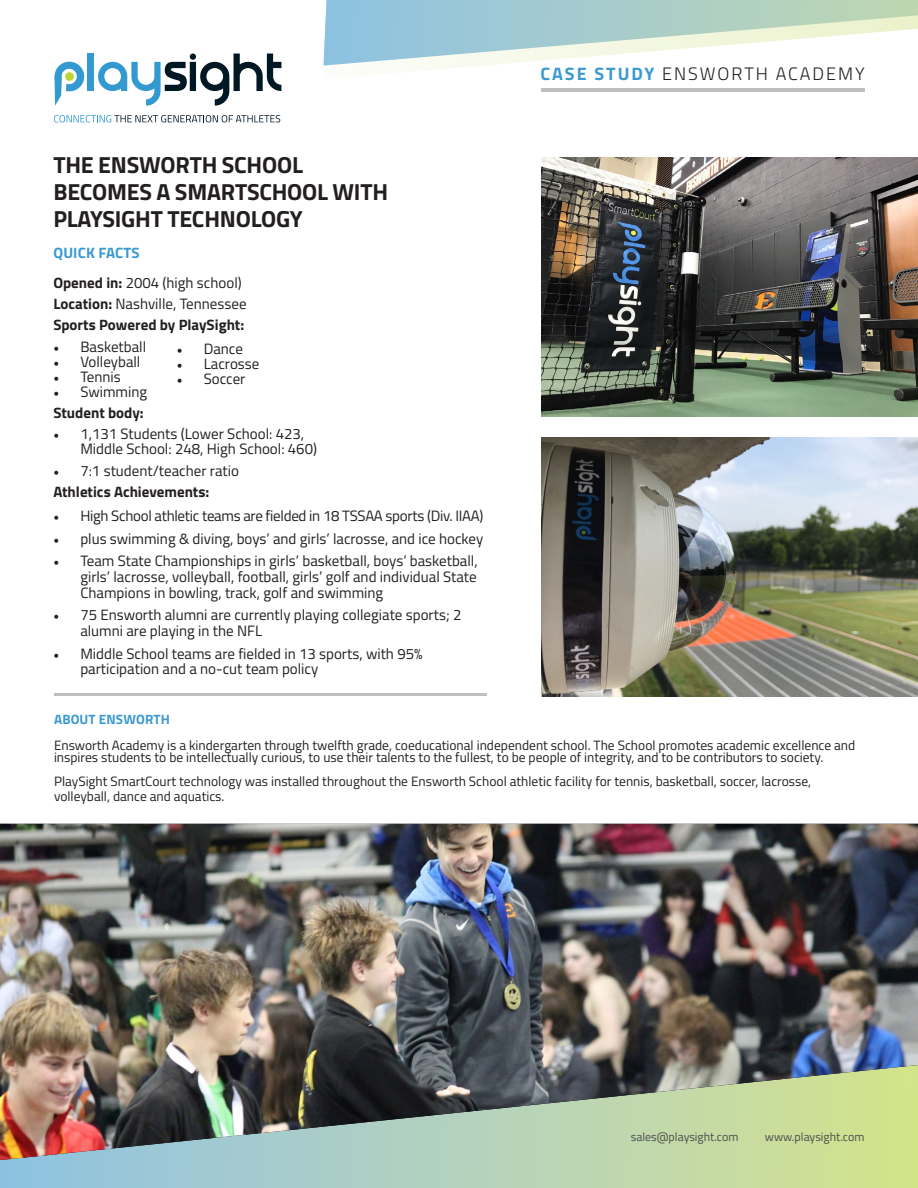
<style>
.page{position:relative;width:918px;height:1188px;background:#fff}
.page>*{position:absolute;margin:0;border:0;box-sizing:border-box;transform-origin:0 0}
.t1{font:700 23.25px/27px "Titillium";letter-spacing:-.01em;color:#231f20}
.t2{font:300 18px "Titillium";letter-spacing:.11em;color:#231f20}
.t3{font:15px/15.8px "Titillium";color:#231f20}
.t4{font:700 15px/21px "Titillium";color:#231f20}
.t5{font:15px "Titillium";letter-spacing:-.02em;color:#231f20}
.t6{font:13.5px/12px "Titillium";color:#231f20}
.t7{font:700 13.5px "Titillium";letter-spacing:.01em;color:#3b99d1}
.t8{font:12px "Titillium";color:#4d4d4d}
.s1{font-weight:700;color:#3b99d1}
.s2{font-weight:700}
.s3{font-weight:400}
.s4{font-family:"Minion Pro"}
.s5{font-family:"Minion Pro";font-weight:400}
</style>
<div class="page">
<svg style="left:323px;top:0;width:595px;height:66px"></svg>
<hr style="left:541px;top:88px;width:324px;height:4px;background:#bfbfbf">
<div style="left:88px;top:54px;width:6px;height:37px;background:#3399d1"></div>
<svg style="left:98px;top:54px;width:183px;height:52px"></svg>
<svg style="left:54px;top:61px;width:31px;height:45px"></svg>
<svg style="left:54px;top:115px;width:226px;height:7px"></svg>
<div style="left:65px;top:72px;width:9px;height:9px;background:#bad633;border-radius:50%"></div>
<svg style="left:0;top:1160px;width:918px;height:28px"></svg>
<hr style="left:54px;top:693px;width:433px;height:3px;background:#bfbfbf">
<img style="left:541px;top:157px;width:377px;height:259px">
<img style="left:542px;top:438px;width:376px;height:259px">
<img style="left:0;top:824px;width:918px;height:336px">
<h1 class="t1" style="left:53px;top:150px;width:336px">THE ENSWORTH SCHOOL<br>BECOMES A SMARTSCHOOL WITH<br>PLAYSIGHT TECHNOLOGY</h1>
<p class="t3" style="left:53px;top:237px;width:190px;line-height:30px"><span class="s1">QUICK FACTS<br></span><span class="s2">Opened in:</span> 2004 (high school)</p>
<p class="t4" style="left:53px;top:292px;width:195px">Location: <span class="s3">Nashville, Tennessee<br></span>Sports Powered by PlaySight:</p>
<p class="t3" style="left:53px;top:338px;width:94px"><span class="s4">•</span> Basketball</p>
<p class="t3" style="left:53px;top:353px;width:89px"><span class="s4">•</span> Volleyball</p>
<p class="t3" style="left:53px;top:368px;width:69px"><span class="s4">•</span> Tennis</p>
<p class="t4" style="left:53px;top:380px;width:95px"><span class="s5">•</span> <span class="s3">Swimming<br></span>Student body:</p>
<p class="t3" style="left:80px;top:426px;width:238px;line-height:15px;text-indent:-27px"><span class="s4">•</span> 1,131 Students (Lower School: 423,<br>Middle School: 248, High School: 460)</p>
<p class="t3" style="left:53px;top:460px;width:187px;line-height:21px"><span class="s4">•</span> 7:1 student/teacher ratio<br><span class="s2">Athletics Achievements:</span></p>
<p class="t3" style="left:177px;top:340px;width:68px"><span class="s4">•</span> Dance</p>
<p class="t3" style="left:177px;top:355px;width:84px"><span class="s4">•</span> Lacrosse</p>
<p class="t3" style="left:177px;top:370px;width:70px"><span class="s4">•</span> Soccer</p>
<p class="t5" style="left:53px;top:505px;width:432px"><span class="s4">•</span> High School athletic teams are fielded in 18 TSSAA sports (Div. IIAA)</p>
<p class="t3" style="left:53px;top:530px;width:431px"><span class="s4">•</span> plus swimming &amp; diving, boys’ and girls’ lacrosse, and ice hockey</p>
<p class="t3" style="left:80px;top:553px;width:399px;text-align:justify;text-indent:-27px"><span class="s4">•</span> Team State Championships in girls’ basketball, boys’ basketball, girls’ lacrosse, volleyball, football, girls’ golf and individual State Champions in bowling, track, golf and swimming</p>
<p class="t3" style="left:80px;top:607px;width:383px;text-indent:-27px"><span class="s4">•</span> 75 Ensworth alumni are currently playing collegiate sports; 2 alumni are playing in the NFL</p>
<p class="t3" style="left:80px;top:645px;width:344px;text-indent:-27px"><span class="s4">•</span> Middle School teams are fielded in 13 sports, with 95% participation and a no-cut team policy</p>
<p class="t2" style="left:541px;top:60px;width:326px"><span class="s1">CASE STUDY</span> ENSWORTH ACADEMY</p>
<p class="t7" style="left:54px;top:709px;width:117px">ABOUT ENSWORTH</p>
<p class="t6" style="left:54px;top:739px;width:803px">Ensworth Academy is a kindergarten through twelfth grade, coeducational independent school. The School promotes academic excellence and inspires students to be intellectually curious, to use their talents to the fullest, to be people of integrity, and to be contributors to society.</p>
<p class="t6" style="left:54px;top:773px;width:759px;line-height:15px">PlaySight SmartCourt technology was installed throughout the Ensworth School athletic facility for tennis, basketball, soccer, lacrosse, volleyball, dance and aquatics.</p>
<p class="t8" style="left:631px;top:1128px;width:109px">sales@playsight.com</p>
<p class="t8" style="left:765px;top:1128px;width:101px">www.playsight.com</p>
</div>
